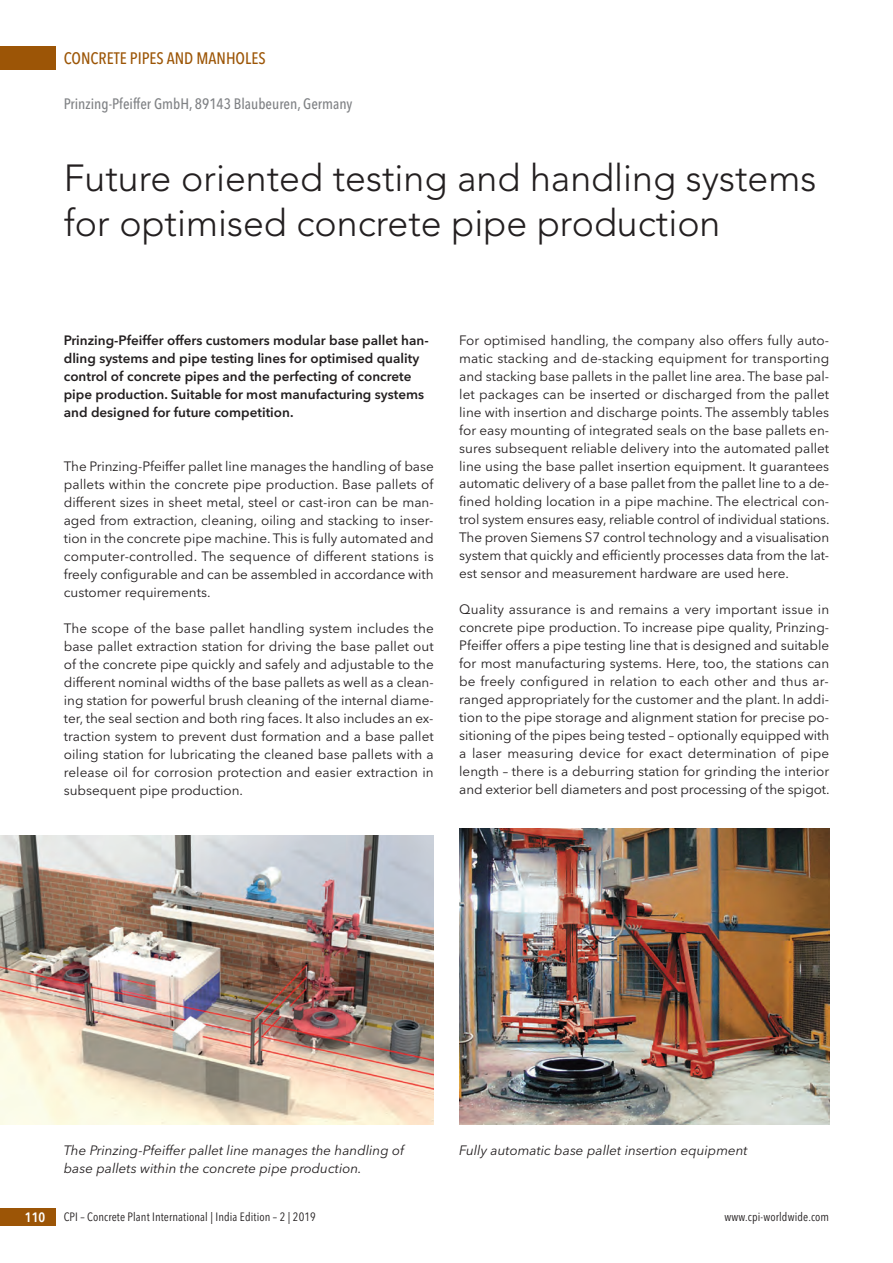
<style>
.page{position:relative;width:893px;height:1263px;background:#fff}
.page>*{position:absolute;margin:0;border:0;box-sizing:border-box;transform-origin:0 0}
.t1{font:300 37.5px/45px "Avenir";color:#231f20}
.t2{font:500 16.5px "Avenir Next Condensed";color:#9c5506}
.t3{font:500 15px "Avenir Next Condensed";color:#808285}
.t4{font:13.5px/18px "Avenir Next";color:#231f20;text-align:justify}
.t5{font:600 13.5px/18px "Avenir Next";color:#231f20}
.t6{font:italic 13.5px/18px "Avenir Next";color:#231f20}
.t7{font:600 13.5px "Avenir Next Condensed";color:#fff}
.t8{font:12px "Avenir Next Condensed";letter-spacing:.01em;color:#231f20}
</style>
<div class="page">
<div style="left:0;top:47px;width:55px;height:23px;background:#9c5506"></div>
<div style="left:0;top:1208px;width:55px;height:18px;background:#9c5506"></div>
<img style="left:0;top:836px;width:434px;height:288px">
<img style="left:459px;top:828px;width:370px;height:296px">
<p class="t2" style="left:64px;top:51px;width:203px">CONCRETE PIPES AND MANHOLES</p>
<p class="t3" style="left:64px;top:97px;width:290px">Prinzing-Pfeiffer GmbH, 89143 Blaubeuren, Germany</p>
<h1 class="t1" style="left:64px;top:158px;width:754px">Future oriented testing and handling systems for optimised concrete pipe production</h1>
<p class="t5" style="left:64px;top:332px;width:366px">Prinzing-Pfeiffer offers customers modular base pallet han&shy;dling systems and pipe testing lines for optimised quality control of concrete pipes and the perfecting of concrete pipe production. Suitable for most manufacturing systems and designed for future competition.</p>
<p class="t4" style="left:64px;top:458px;width:371px">The Prinzing-Pfeiffer pallet line manages the handling of base pallets within the concrete pipe production. Base pallets of different sizes in sheet metal, steel or cast-iron can be man&shy;aged from extraction, cleaning, oiling and stacking to inser&shy;tion in the concrete pipe machine. This is fully automated and computer-controlled. The sequence of different stations is freely configurable and can be assembled in accordance with customer requirements.</p>
<p class="t4" style="left:64px;top:620px;width:371px">The scope of the base pallet handling system includes the base pallet extraction station for driving the base pallet out of the concrete pipe quickly and safely and adjustable to the different nominal widths of the base pallets as well as a clean&shy;ing station for powerful brush cleaning of the internal diame&shy;ter, the seal section and both ring faces. It also includes an ex&shy;traction system to prevent dust formation and a base pallet oiling station for lubricating the cleaned base pallets with a release oil for corrosion protection and easier extraction in subsequent pipe production.</p>
<p class="t4" style="left:459px;top:332px;width:372px">For optimised handling, the company also offers fully auto&shy;matic stacking and de-stacking equipment for transporting and stacking base pallets in the pallet line area. The base pal&shy;let packages can be inserted or discharged from the pallet line with insertion and discharge points. The assembly tables for easy mounting of integrated seals on the base pallets en&shy;sures subsequent reliable delivery into the automated pallet line using the base pallet insertion equipment. It guarantees automatic delivery of a base pallet from the pallet line to a de&shy;fined holding location in a pipe machine. The electrical con&shy;trol system ensures easy, reliable control of individual stations.<br>The proven Siemens S7 control technology and a visualisation system that quickly and efficiently processes data from the lat&shy;est sensor and measurement hardware are used here.</p>
<p class="t4" style="left:459px;top:602px;width:372px">Quality assurance is and remains a very important issue in concrete pipe production. To increase pipe quality, Prinzing-Pfeiffer offers a pipe testing line that is designed and suitable for most manufacturing systems. Here, too, the stations can be freely configured in relation to each other and thus ar&shy;ranged appropriately for the customer and the plant. In addi&shy;tion to the pipe storage and alignment station for precise po&shy;sitioning of the pipes being tested – optionally equipped with a laser measuring device for exact determination of pipe length – there is a deburring station for grinding the interior and exterior bell diameters and post processing of the spigot.</p>
<p class="t6" style="left:64px;top:1142px;width:342px">The Prinzing-Pfeiffer pallet line manages the handling of base pallets within the concrete pipe production.</p>
<p class="t6" style="left:459px;top:1142px;width:290px">Fully automatic base pallet insertion equipment</p>
<p class="t7" style="left:25px;top:1209px;width:22px">110</p>
<p class="t8" style="left:64px;top:1209px;width:254px">CPI – Concrete Plant International | India Edition – 2 | 2019</p>
<p class="t8" style="left:725px;top:1209px;width:106px">www.cpi-worldwide.com</p>
</div>
